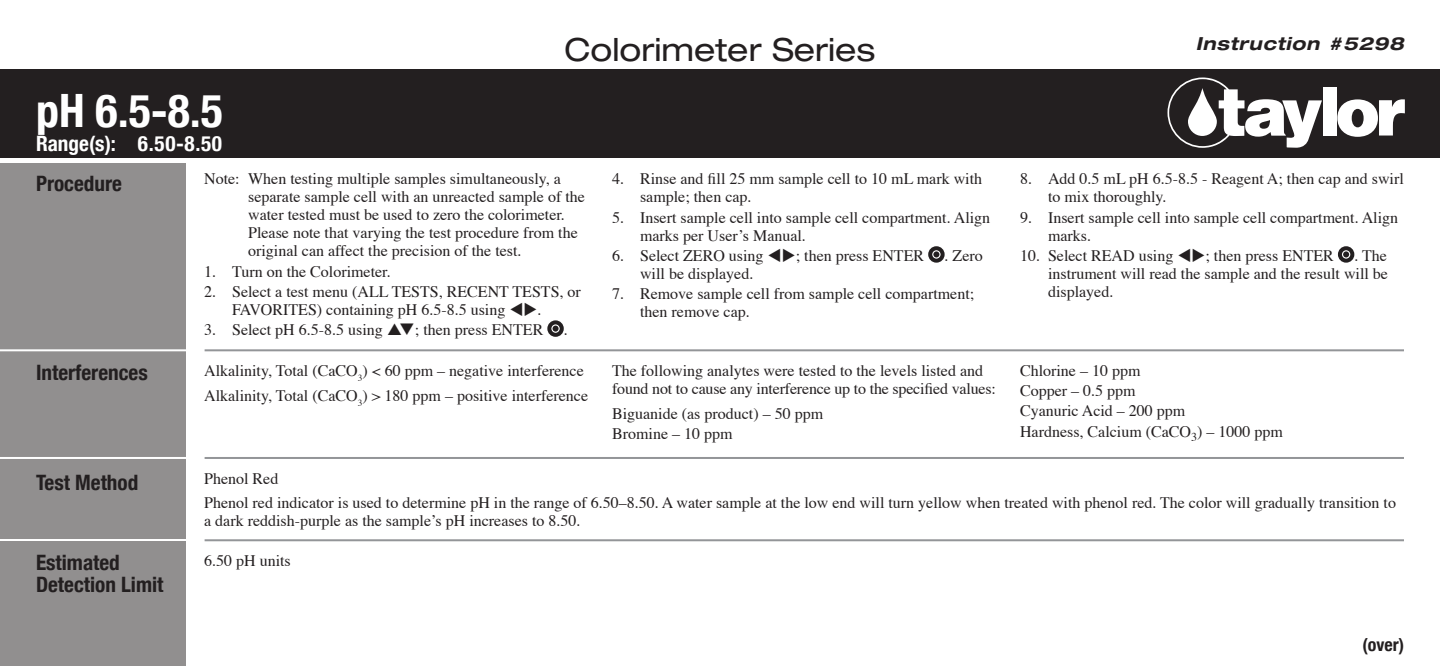
<style>
.page{position:relative;width:1440px;height:666px;background:#fff}
.page>*{position:absolute;margin:0;border:0;box-sizing:border-box;transform-origin:0 0}
.t1{font:700 condensed 46px "Helvetica Neue";color:#fff}
.t2{font:expanded 32px "Helvetica Neue";color:#231f20}
.t3{font:700 condensed 21.2px "Helvetica Neue";color:#231f20}
.t4{font:700 condensed 21.2px "Helvetica Neue";color:#fff}
.t5{font:italic 700 expanded 18px "Helvetica Neue";letter-spacing:.04em;color:#231f20}
.t6{font:700 condensed 18px "Helvetica Neue";color:#231f20}
.t7{font:16px/18px "Times";color:#231f20}
</style>
<div class="page">
<div style="left:0;top:164px;width:185px;height:502px;background:#918f8f"></div>
<div style="left:0;top:69px;width:1440px;height:89px;background:#231f20"></div>
<svg style="left:1168px;top:78px;width:154px;height:70px"></svg>
<div style="left:1323px;top:87px;width:14px;height:49px;background:#fff"></div>
<svg style="left:1337px;top:99px;width:68px;height:38px"></svg>
<div style="left:547px;top:320px;width:17px;height:17px;border:4px solid #231f20;border-radius:50%"></div>
<svg style="left:553px;top:326px;width:6px;height:6px"></svg>
<div style="left:928px;top:246px;width:17px;height:17px;border:4px solid #231f20;border-radius:50%"></div>
<svg style="left:933px;top:251px;width:6px;height:6px"></svg>
<div style="left:1338px;top:246px;width:16px;height:17px;border:4px solid #231f20;border-radius:50%"></div>
<svg style="left:1343px;top:251px;width:6px;height:6px"></svg>
<hr style="left:0;top:349px;width:187px;height:2px;background:#fff">
<hr style="left:205px;top:349px;width:1199px;height:2px;background:#939598">
<hr style="left:0;top:457px;width:187px;height:2px;background:#fff">
<hr style="left:205px;top:457px;width:1199px;height:2px;background:#939598">
<hr style="left:0;top:539px;width:187px;height:2px;background:#fff">
<hr style="left:205px;top:539px;width:1199px;height:2px;background:#939598">
<p class="t1" style="left:36px;top:83px;width:189px">pH 6.5-8.5</p>
<p class="t4" style="left:36px;top:131px;width:188px">Range(s): 6.50-8.50</p>
<p class="t2" style="left:564px;top:30px;width:313px">Colorimeter Series</p>
<p class="t5" style="left:1196px;top:32px;width:210px">Instruction #5298</p>
<p class="t3" style="left:36px;top:171px;width:87px">Procedure</p>
<p class="t7" style="left:248px;top:171px;width:338px;text-indent:-44px">Note: When testing multiple samples simultaneously, a separate sample cell with an unreacted sample of the water tested must be used to zero the colorimeter.<br>Please note that varying the test procedure from the original can affect the precision of the test.</p>
<p class="t7" style="left:204px;top:263px;width:188px">1. Turn on the Colorimeter.</p>
<p class="t7" style="left:232px;top:283px;width:350px;text-indent:-28px">2. Select a test menu (ALL TESTS, RECENT TESTS, or<br>FAVORITES) containing pH 6.5-8.5 using ▼◆.</p>
<p class="t7" style="left:204px;top:321px;width:341px">3. Select pH 6.5-8.5 using ❑; then press ENTER</p>
<p class="t7" style="left:564px;top:321px;width:5px">.</p>
<p class="t7" style="left:640px;top:171px;width:344px;text-indent:-28px">4. Rinse and fill 25 mm sample cell to 10 mL mark with sample; then cap.</p>
<p class="t7" style="left:640px;top:209px;width:352px;text-indent:-28px">5. Insert sample cell into sample cell compartment. Align marks per User’s Manual.</p>
<p class="t7" style="left:612px;top:247px;width:314px">6. Select ZERO using ▼◆; then press ENTER</p>
<p class="t7" style="left:945px;top:247px;width:40px">. Zero</p>
<p class="t7" style="left:640px;top:265px;width:115px">will be displayed.</p>
<p class="t7" style="left:640px;top:285px;width:336px;text-indent:-28px">7. Remove sample cell from sample cell compartment; then remove cap.</p>
<p class="t7" style="left:1048px;top:171px;width:357px;text-indent:-28px">8. Add 0.5 mL pH 6.5-8.5 - Reagent A; then cap and swirl to mix thoroughly.</p>
<p class="t7" style="left:1048px;top:209px;width:352px;text-indent:-28px">9. Insert sample cell into sample cell compartment. Align marks.</p>
<p class="t7" style="left:1020px;top:247px;width:315px">10. Select READ using ▼◆; then press ENTER</p>
<p class="t7" style="left:1048px;top:247px;width:341px;text-align:justify;text-indent:306px">. The instrument will read the sample and the result will be displayed.</p>
<p class="t3" style="left:36px;top:360px;width:113px">Interferences</p>
<p class="t7" style="left:204px;top:363px;width:381px">Alkalinity, Total (CaCO<sub>3</sub>) &lt; 60 ppm – negative interference</p>
<p class="t7" style="left:204px;top:387px;width:385px">Alkalinity, Total (CaCO<sub>3</sub>) &gt; 180 ppm – positive interference</p>
<p class="t7" style="left:612px;top:363px;width:385px">The following analytes were tested to the levels listed and found not to cause any interference up to the specified values:</p>
<p class="t7" style="left:612px;top:405px;width:213px">Biguanide (as product) – 50 ppm</p>
<p class="t7" style="left:612px;top:425px;width:122px">Bromine – 10 ppm</p>
<p class="t7" style="left:1020px;top:363px;width:122px">Chlorine – 10 ppm</p>
<p class="t7" style="left:1020px;top:383px;width:117px">Copper – 0.5 ppm</p>
<p class="t7" style="left:1020px;top:403px;width:167px">Cyanuric Acid – 200 ppm</p>
<p class="t7" style="left:1020px;top:423px;width:264px">Hardness, Calcium (CaCO<sub>3</sub>) – 1000 ppm</p>
<p class="t3" style="left:36px;top:469px;width:104px">Test Method</p>
<p class="t7" style="left:204px;top:470px;width:76px">Phenol Red</p>
<p class="t7" style="left:204px;top:495px;width:1193px">Phenol red indicator is used to determine pH in the range of 6.50–8.50. A water sample at the low end will turn yellow when treated with phenol red. The color will gradually transition to a dark reddish-purple as the sample’s pH increases to 8.50.</p>
<p class="t3" style="left:36px;top:550px;width:85px">Estimated</p>
<p class="t7" style="left:204px;top:553px;width:88px">6.50 pH units</p>
<p class="t3" style="left:36px;top:572px;width:129px">Detection Limit</p>
<p class="t6" style="left:1362px;top:633px;width:43px">(over)</p>
</div>
